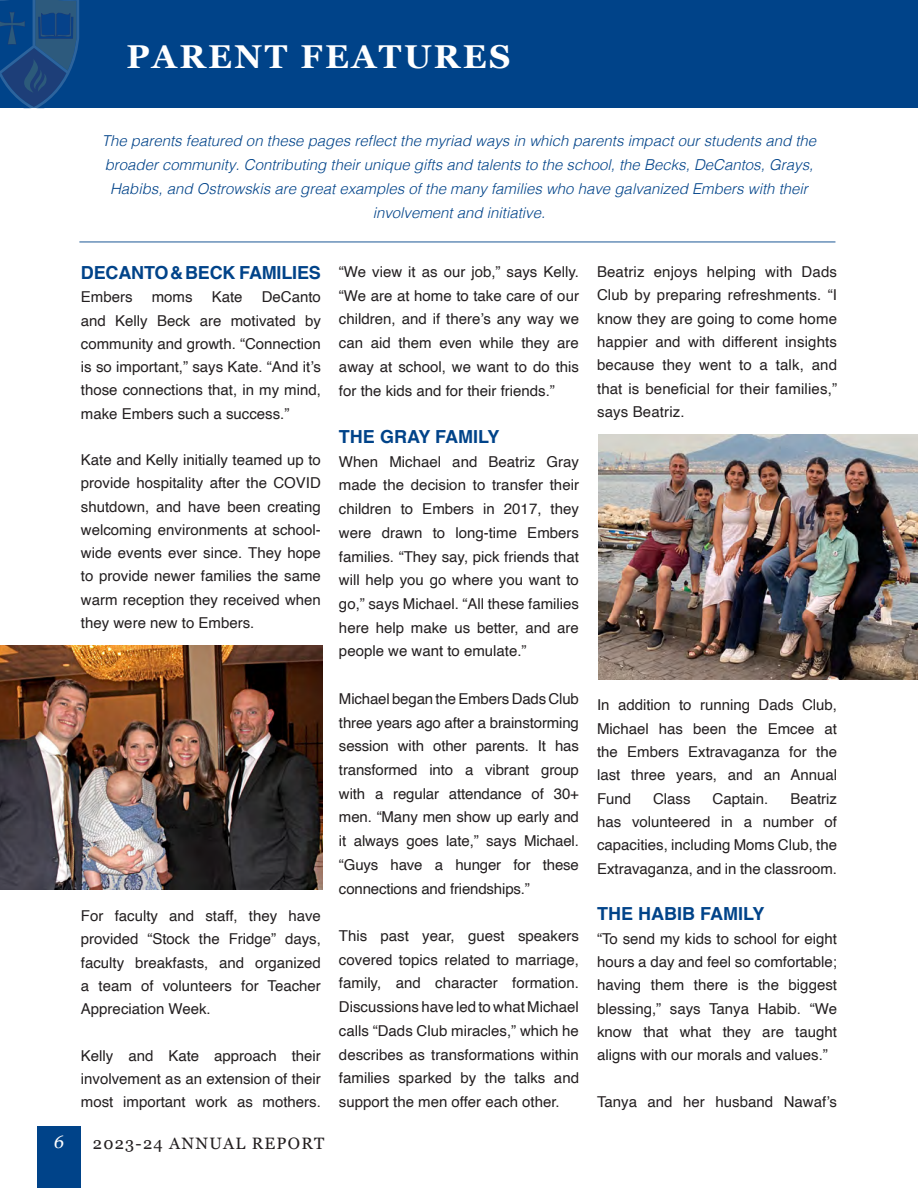
<style>
.page{position:relative;width:918px;height:1188px;background:#fff}
.page>*{position:absolute;margin:0;border:0;box-sizing:border-box;transform-origin:0 0}
.t1{font:700 33px "Georgia";letter-spacing:.075em;color:#fff}
.t2{font:700 18px "Helvetica";letter-spacing:-.01em;color:#004389}
.t3{font:italic 18px "Georgia";color:#fff}
.t4{font:16.5px "Georgia";letter-spacing:.075em;color:#231f20}
.t5{font:15px/23.7px "Helvetica";color:#231f20;text-align:justify}
.t6{font:italic 300 15px/24px "Helvetica";color:#004389;text-align:center}
</style>
<div class="page">
<div style="left:37px;top:1126px;width:44px;height:62px;background:#004389"></div>
<div style="left:0;top:0;width:918px;height:108px;background:#004389"></div>
<hr style="left:79px;top:241px;width:756px;height:2px;background:#004389">
<img style="left:0;top:645px;width:322px;height:245px">
<img style="left:598px;top:435px;width:320px;height:244px">
<svg style="left:0;top:0;width:79px;height:108px"></svg>
<h1 class="t1" style="left:126px;top:32px;width:386px">PARENT FEATURES</h1>
<p class="t6" style="left:102px;top:128px;width:716px">The parents featured on these pages reflect the myriad ways in which parents impact our students and the broader community. Contributing their unique gifts and talents to the school, the Becks, DeCantos, Grays, Habibs, and Ostrowskis are great examples of the many families who have galvanized Embers with their involvement and initiative.</p>
<p class="t2" style="left:81px;top:262px;width:241px">DECANTO &amp; BECK FAMILIES</p>
<p class="t5" style="left:81px;top:286px;width:53px">Embers</p>
<p class="t5" style="left:152px;top:286px;width:42px">moms</p>
<p class="t5" style="left:212px;top:286px;width:32px">Kate</p>
<p class="t5" style="left:81px;top:286px;width:241px;line-height:23.2px;text-indent:181px">DeCanto and Kelly Beck are motivated by community and growth. “Connection is so important,” says Kate. “And it’s those connections that, in my mind, make Embers such a success.”</p>
<p class="t5" style="left:81px;top:449px;width:242px;line-height:23.2px">Kate and Kelly initially teamed up to provide hospitality after the COVID shutdown, and have been creating welcoming environments at school&shy;wide events ever since. They hope to provide newer families the same warm reception they received when they were new to Embers.</p>
<p class="t5" style="left:81px;top:905px;width:242px;line-height:23.2px">For faculty and staff, they have provided “Stock the Fridge” days, faculty breakfasts, and organized a team of volunteers for Teacher Appreciation Week.</p>
<p class="t5" style="left:81px;top:1044px;width:241px;line-height:23.2px">Kelly and Kate approach their involvement as an extension of their most important work as mothers.</p>
<p class="t3" style="left:54px;top:1129px;width:12px">6</p>
<p class="t4" style="left:93px;top:1132px;width:233px">2023-24 ANNUAL REPORT</p>
<p class="t5" style="left:339px;top:260px;width:242px">“We view it as our job,” says Kelly. “We are at home to take care of our children, and if there’s any way we can aid them even while they are away at school, we want to do this for the kids and for their friends.”</p>
<p class="t2" style="left:339px;top:426px;width:162px">THE GRAY FAMILY</p>
<p class="t5" style="left:339px;top:450px;width:241px">When Michael and Beatriz Gray made the decision to transfer their children to Embers in 2017, they were drawn to long-time Embers families. “They say, pick friends that will help you go where you want to go,” says Michael. “All these families here help make us better, and are people we want to emulate.”</p>
<p class="t5" style="left:339px;top:687px;width:241px">Michael began the Embers Dads Club three years ago after a brainstorming session with other parents. It has transformed into a vibrant group with a regular attendance of 30+ men. “Many men show up early and it always goes late,” says Michael. “Guys have a hunger for these connections and friendships.”</p>
<p class="t5" style="left:339px;top:924px;width:241px">This past year, guest speakers covered topics related to marriage, family, and character formation.<br>Discussions have led to what Michael calls “Dads Club miracles,” which he describes as transformations within families sparked by the talks and support the men offer each other.</p>
<p class="t5" style="left:597px;top:260px;width:241px">Beatriz enjoys helping with Dads Club by preparing refreshments. “I know they are going to come home happier and with different insights because they went to a talk, and that is beneficial for their families,” says Beatriz.</p>
<p class="t5" style="left:597px;top:694px;width:241px">In addition to running Dads Club, Michael has been the Emcee at the Embers Extravaganza for the last three years, and an Annual Fund</p>
<p class="t5" style="left:653px;top:787px;width:39px">Class</p>
<p class="t5" style="left:712px;top:787px;width:57px">Captain.</p>
<p class="t5" style="left:597px;top:787px;width:242px;text-indent:193px">Beatriz has volunteered in a number of capacities, including Moms Club, the Extravaganza, and in the classroom.</p>
<p class="t2" style="left:597px;top:903px;width:169px">THE HABIB FAMILY</p>
<p class="t5" style="left:597px;top:927px;width:242px">“To send my kids to school for eight hours a day and feel so comfortable; having them there is the biggest blessing,” says Tanya Habib. “We know that what they are taught aligns with our morals and values.”</p>
<p class="t5" style="left:597px;top:1090px;width:241px">Tanya and her husband Nawaf’s</p>
</div>
